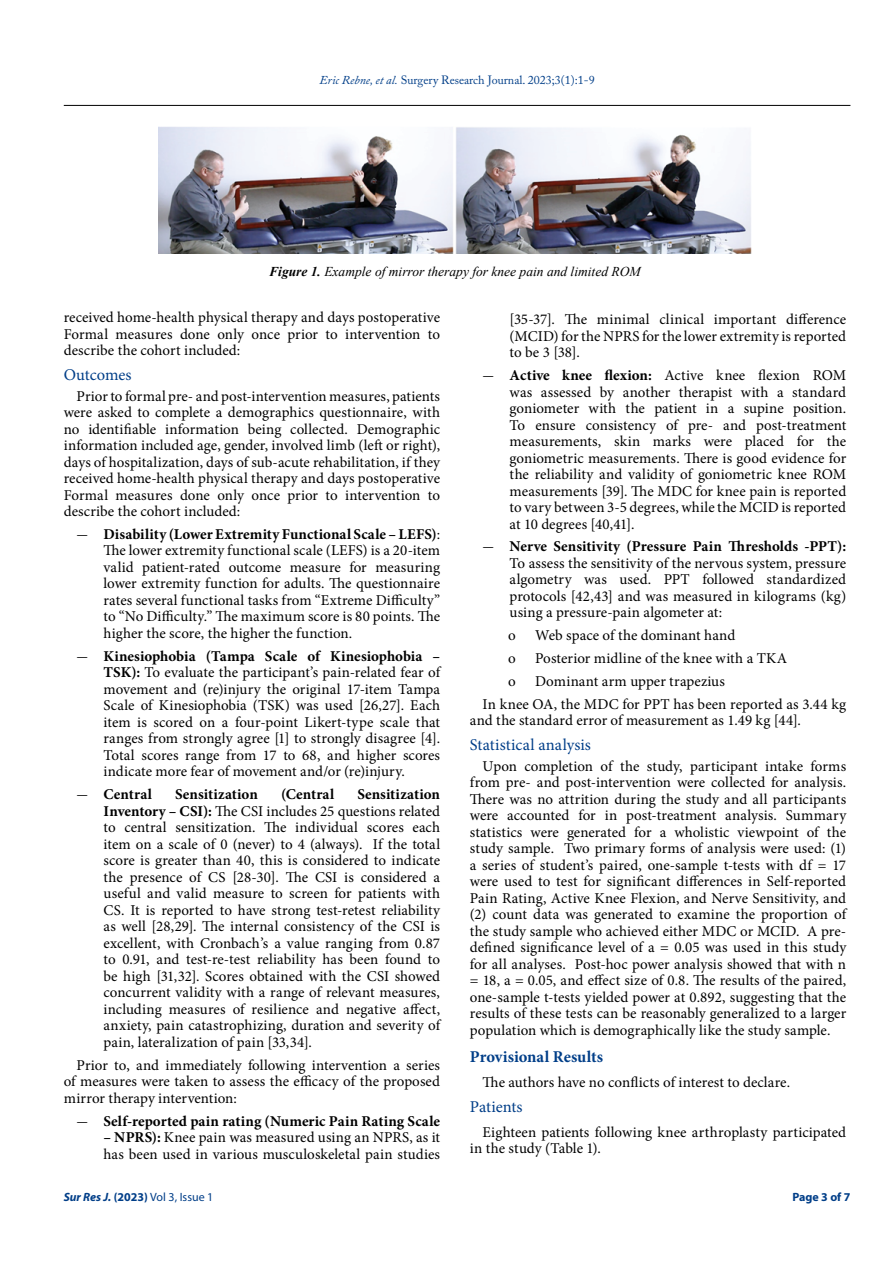
<style>
.page{position:relative;width:893px;height:1263px;background:#fff}
.page>*{position:absolute;margin:0;border:0;box-sizing:border-box;transform-origin:0 0}
.t1{font:16.5px "Minion Pro";letter-spacing:.005em;color:#003e88}
.t2{font:700 16.5px "Minion Pro";color:#003e88}
.t3{font:15px/16.5px "Minion Pro";letter-spacing:.005em;color:#000;text-align:justify}
.t4{font:700 15px "Minion Pro";letter-spacing:.015em;color:#000}
.t5{font:italic 13.5px "Times New Roman";color:#000}
.t6{font:12px "Adobe Caslon Pro";color:#003e88}
.t7{font:12px "Myriad Pro";color:#003e88}
.t8{font:700 12px "Myriad Pro";color:#003e88}
.s1{font-style:italic}
.s2{font-weight:700}
.s3{font-weight:400}
.s4{font-weight:700;font-style:italic}
</style>
<div class="page">
<hr style="left:64px;top:105px;width:786px;height:1px;background:#000">
<img style="left:158px;top:126px;width:594px;height:127px">
<p class="t6" style="left:320px;top:73px;width:277px"><span class="s1">Eric Rebne, et al.</span> Surgery Research Journal. 2023;3(1):1-9</p>
<p class="t5" style="left:269px;top:262px;width:373px"><span class="s2">Figure 1.</span> Example of mirror therapy for knee pain and limited ROM</p>
<p class="t3" style="left:64px;top:309px;width:378px">received home-health physical therapy and days postoperative Formal measures done only once prior to intervention to describe the cohort included:</p>
<p class="t1" style="left:64px;top:363px;width:69px">Outcomes</p>
<p class="t3" style="left:64px;top:388px;width:378px;text-indent:13px">Prior to formal pre- and post-intervention measures, patients were asked to complete a demographics questionnaire, with no identifiable information being collected. Demographic information included age, gender, involved limb (left or right), days of hospitalization, days of sub-acute rehabilitation, if they received home-health physical therapy and days postoperative Formal measures done only once prior to intervention to describe the cohort included:</p>
<p class="t3" style="left:104px;top:526px;width:338px;text-indent:-27px">- <span class="s2">Disability (Lower Extremity Functional Scale – LEFS)</span>:<br>The lower extremity functional scale (LEFS) is a 20-item valid patient-rated outcome measure for measuring lower extremity function for adults. The questionnaire rates several functional tasks from “Extreme Difficulty” to “No Difficulty.” The maximum score is 80 points. The higher the score, the higher the function.</p>
<p class="t3" style="left:104px;top:648px;width:338px;text-indent:-27px">- <span class="s2">Kinesiophobia (Tampa Scale of Kinesiophobia – TSK):</span> To evaluate the participant’s pain-related fear of movement and (re)injury the original 17-item Tampa Scale of Kinesiophobia (TSK) was used [26,27]. Each item is scored on a four-point Likert-type scale that ranges from strongly agree [1] to strongly disagree [4].<br>Total scores range from 17 to 68, and higher scores indicate more fear of movement and/or (re)injury.</p>
<p class="t4" style="left:77px;top:784px;width:77px"><span class="s3">-</span> Central</p>
<p class="t4" style="left:175px;top:784px;width:84px">Sensitization</p>
<p class="t4" style="left:281px;top:784px;width:55px">(Central</p>
<p class="t3" style="left:104px;top:786px;width:338px;text-indent:254px"><span class="s2">Sensitization Inventory – CSI):</span> The CSI includes 25 questions related to central sensitization. The individual scores each item on a scale of 0 (never) to 4 (always). If the total score is greater than 40, this is considered to indicate the presence of CS [28-30]. The CSI is considered a useful and valid measure to screen for patients with CS. It is reported to have strong test-retest reliability as well [28,29]. The internal consistency of the CSI is excellent, with Cronbach’s a value ranging from 0.87 to 0.91, and test-re-test reliability has been found to be high [31,32]. Scores obtained with the CSI showed concurrent validity with a range of relevant measures, including measures of resilience and negative affect, anxiety, pain catastrophizing, duration and severity of pain, lateralization of pain [33,34].</p>
<p class="t3" style="left:64px;top:1057px;width:378px;text-indent:13px">Prior to, and immediately following intervention a series of measures were taken to assess the efficacy of the proposed mirror therapy intervention:</p>
<p class="t4" style="left:77px;top:1110px;width:365px"><span class="s3">-</span> Self-reported pain rating (Numeric Pain Rating Scale</p>
<p class="t3" style="left:104px;top:1129px;width:338px"><span class="s2">– NPRS):</span> Knee pain was measured using an NPRS, as it has been used in various musculoskeletal pain studies</p>
<p class="t7" style="left:64px;top:1189px;width:151px"><span class="s4">Sur Res J.</span> <span class="s2">(2023)</span> Vol 3, Issue 1</p>
<p class="t3" style="left:510px;top:311px;width:338px">[35-37]. The minimal clinical important difference (MCID) for the NPRS for the lower extremity is reported to be 3 [38].</p>
<p class="t3" style="left:510px;top:367px;width:338px;text-indent:-27px">- <span class="s2">Active knee flexion:</span> Active knee flexion ROM was assessed by another therapist with a standard goniometer with the patient in a supine position.<br>To ensure consistency of pre- and post-treatment measurements, skin marks were placed for the goniometric measurements. There is good evidence for the reliability and validity of goniometric knee ROM measurements [39]. The MDC for knee pain is reported to vary between 3-5 degrees, while the MCID is reported at 10 degrees [40,41].</p>
<p class="t3" style="left:510px;top:538px;width:338px;text-indent:-27px">- <span class="s2">Nerve Sensitivity (Pressure Pain Thresholds -PPT):<br></span>To assess the sensitivity of the nervous system, pressure algometry was used. PPT followed standardized protocols [42,43] and was measured in kilograms (kg) using a pressure-pain algometer at:</p>
<p class="t3" style="left:508px;top:627px;width:9px">o</p>
<p class="t3" style="left:535px;top:627px;width:202px">Web space of the dominant hand</p>
<p class="t3" style="left:508px;top:650px;width:9px">o</p>
<p class="t3" style="left:535px;top:650px;width:254px">Posterior midline of the knee with a TKA</p>
<p class="t3" style="left:508px;top:673px;width:9px">o</p>
<p class="t3" style="left:535px;top:673px;width:191px">Dominant arm upper trapezius</p>
<p class="t3" style="left:470px;top:696px;width:378px;text-indent:13px">In knee OA, the MDC for PPT has been reported as 3.44 kg and the standard error of measurement as 1.49 kg [44].</p>
<p class="t1" style="left:470px;top:733px;width:123px">Statistical analysis</p>
<p class="t3" style="left:470px;top:758px;width:378px;text-indent:13px">Upon completion of the study, participant intake forms from pre- and post-intervention were collected for analysis.<br>There was no attrition during the study and all participants were accounted for in post-treatment analysis. Summary statistics were generated for a wholistic viewpoint of the study sample. Two primary forms of analysis were used: (1) a series of student’s paired, one-sample t-tests with df = 17 were used to test for significant differences in Self-reported Pain Rating, Active Knee Flexion, and Nerve Sensitivity, and (2) count data was generated to examine the proportion of the study sample who achieved either MDC or MCID. A pre&shy;defined significance level of a = 0.05 was used in this study for all analyses. Post-hoc power analysis showed that with n = 18, a = 0.05, and effect size of 0.8. The results of the paired, one-sample t-tests yielded power at 0.892, suggesting that the results of these tests can be reasonably generalized to a larger population which is demographically like the study sample.</p>
<p class="t2" style="left:470px;top:1045px;width:135px">Provisional Results</p>
<p class="t3" style="left:483px;top:1074px;width:309px">The authors have no conflicts of interest to declare.</p>
<p class="t1" style="left:470px;top:1095px;width:54px">Patients</p>
<p class="t3" style="left:470px;top:1124px;width:378px;text-indent:13px">Eighteen patients following knee arthroplasty participated in the study (Table 1).</p>
<p class="t8" style="left:792px;top:1189px;width:60px">Page 3 of 7</p>
</div>
